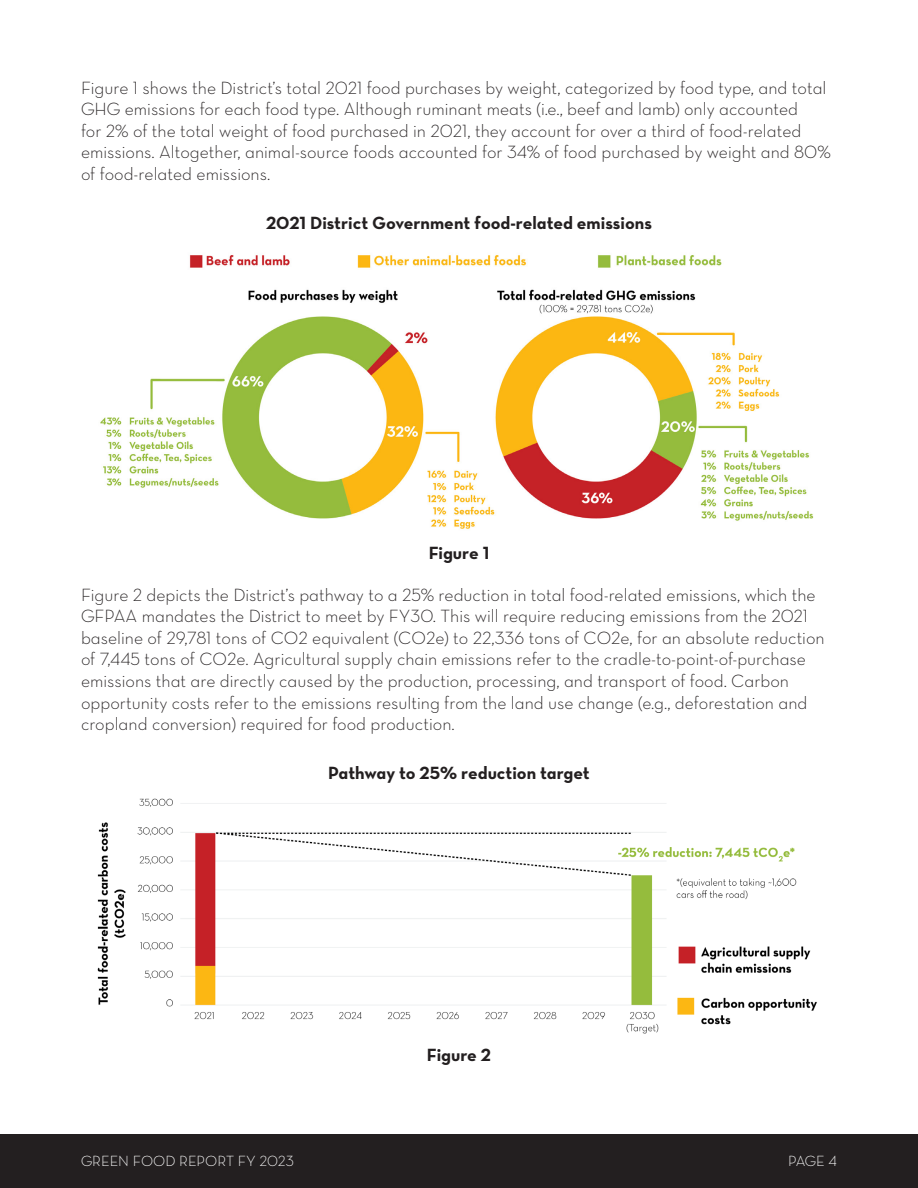
<style>
.page{position:relative;width:918px;height:1188px;background:#fff}
.page>*{position:absolute;margin:0;border:0;box-sizing:border-box;transform-origin:0 0}
.t1{font:18px/21.6px "Neutra Text Light Alt";color:#231f20}
.t2{font:18px "Neutra Text Bold Alt";color:#231f20}
.t3{font:15px "Neutra Text Light Alt";color:#fff}
</style>
<div class="page">
<img style="left:100px;top:255px;width:714px;height:274px">
<img style="left:97px;top:798px;width:720px;height:236px">
<div style="left:0;top:1134px;width:918px;height:54px;background:#231f20"></div>
<p class="t1" style="left:81px;top:76px;width:751px">Figure 1 shows the District’s total 2021 food purchases by weight, categorized by food type, and total GHG emissions for each food type. Although ruminant meats (i.e., beef and lamb) only accounted<br>for 2% of the total weight of food purchased in 2021, they account for over a third of food-related emissions. Altogether, animal-source foods accounted for 34% of food purchased by weight and 80% of food-related emissions.</p>
<p class="t2" style="left:266px;top:211px;width:387px">2021 District Government food-related emissions</p>
<p class="t2" style="left:429px;top:541px;width:62px">Figure 1</p>
<p class="t1" style="left:81px;top:583px;width:745px">Figure 2 depicts the District’s pathway to a 25% reduction in total food-related emissions, which the GFPAA mandates the District to meet by FY30. This will require reducing emissions from the 2021 baseline of 29,781 tons of CO2 equivalent (CO2e) to 22,336 tons of CO2e, for an absolute reduction of 7,445 tons of CO2e. Agricultural supply chain emissions refer to the cradle-to-point-of-purchase emissions that are directly caused by the production, processing, and transport of food. Carbon opportunity costs refer to the emissions resulting from the land use change (e.g., deforestation and cropland conversion) required for food production.</p>
<p class="t2" style="left:328px;top:761px;width:263px">Pathway to 25% reduction target</p>
<p class="t2" style="left:427px;top:1044px;width:66px">Figure 2</p>
<p class="t3" style="left:81px;top:1152px;width:214px">GREEN FOOD REPORT FY 2023</p>
<p class="t3" style="left:788px;top:1152px;width:50px">PAGE 4</p>
</div>
